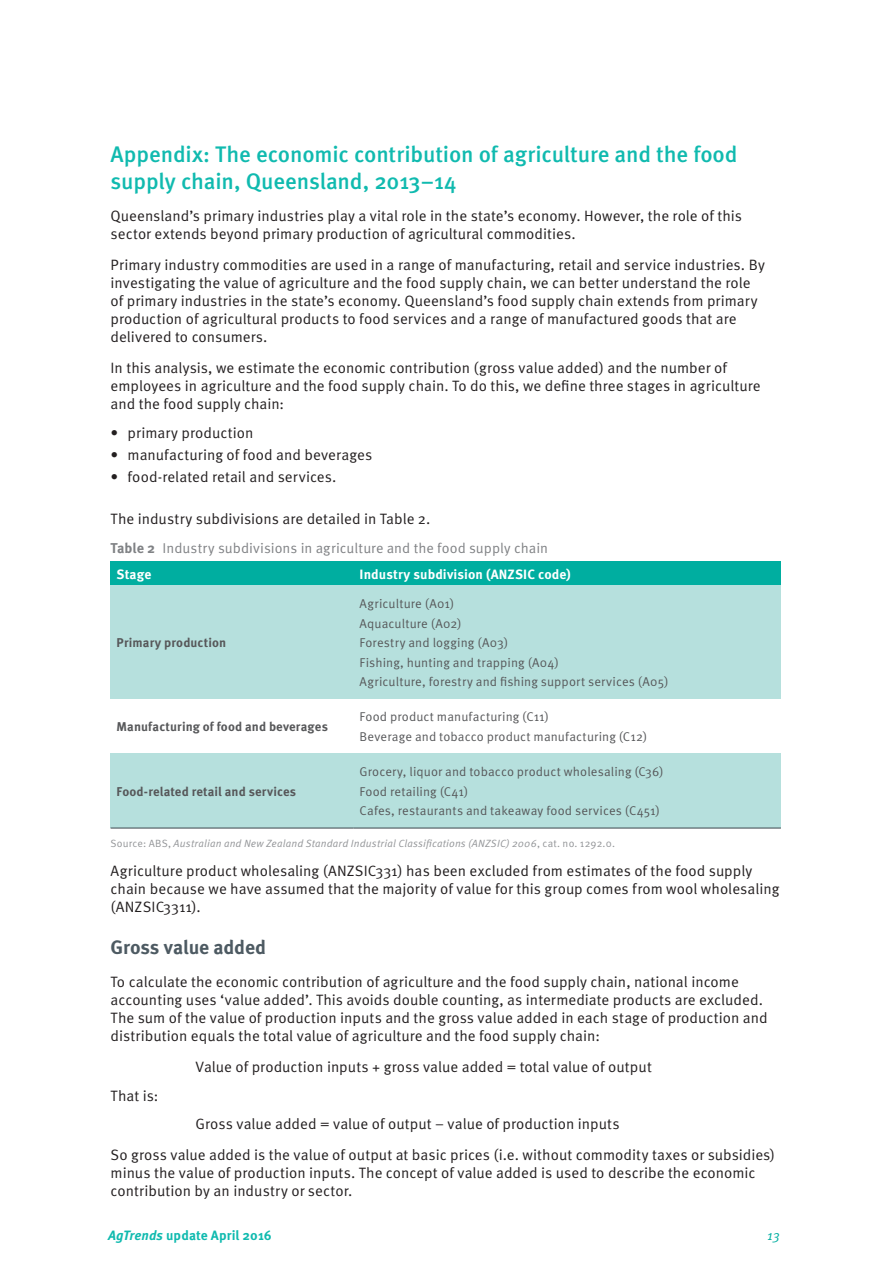
<style>
.page{position:relative;width:893px;height:1263px;background:#fff}
.page>*{position:absolute;margin:0;border:0;box-sizing:border-box;transform-origin:0 0}
.h02{font:500 22.5px/27px "Meta OT";letter-spacing:-.005em;color:#10baaf}
.h03{font:700 19.5px "Meta OT";letter-spacing:-.01em;color:#4d5a62}
.body{font:15px/18px "Meta OT";color:#231f20}
.t1{font:14.25px "Meta OT";color:#808285}
.t2{font:700 13.5px "Meta OT";letter-spacing:.01em;color:#fff}
.t3{font:700 13.5px "Meta OT";letter-spacing:.005em;color:#10baaf}
.t4{font:italic 13.5px "Meta OT";color:#00aea0}
.t5{font:12.75px "Meta OT";letter-spacing:.01em;color:#57585a}
.t6{font:700 12.75px "Meta OT";letter-spacing:.01em;color:#57585a}
.sourcenormal{font:italic 10.5px "Meta OT";letter-spacing:.015em;color:#939598}
.s1{font-weight:700}
.s2{font-style:normal}
.s3{font-style:italic}
</style>
<div class="page">
<div style="left:111px;top:561px;width:243px;height:25px;background:#00aea0"></div>
<div style="left:354px;top:561px;width:427px;height:25px;background:#00aea0"></div>
<div style="left:111px;top:586px;width:243px;height:113px;background:#b6e0dd"></div>
<div style="left:354px;top:586px;width:427px;height:113px;background:#b6e0dd"></div>
<div style="left:111px;top:754px;width:243px;height:74px;background:#b6e0dd"></div>
<div style="left:354px;top:754px;width:427px;height:74px;background:#b6e0dd"></div>
<hr style="left:111px;top:828px;width:243px;height:1px;background:#3a464d">
<hr style="left:354px;top:828px;width:427px;height:1px;background:#3a464d">
<p class="h02" style="left:111px;top:141px;width:628px">Appendix: The economic contribution of agriculture and the food supply chain, Queensland, 2013–14</p>
<p class="body" style="left:111px;top:207px;width:633px">Queensland’s primary industries play a vital role in the state’s economy. However, the role of this sector extends beyond primary production of agricultural commodities.</p>
<p class="body" style="left:111px;top:256px;width:656px">Primary industry commodities are used in a range of manufacturing, retail and service industries. By investigating the value of agriculture and the food supply chain, we can better understand the role of primary industries in the state’s economy. Queensland’s food supply chain extends from primary production of agricultural products to food services and a range of manufactured goods that are delivered to consumers.</p>
<p class="body" style="left:111px;top:359px;width:652px">In this analysis, we estimate the economic contribution (gross value added) and the number of employees in agriculture and the food supply chain. To do this, we define three stages in agriculture and the food supply chain:</p>
<p class="body" style="left:111px;top:424px;width:144px">• primary production</p>
<p class="body" style="left:111px;top:446px;width:263px">• manufacturing of food and beverages</p>
<p class="body" style="left:111px;top:468px;width:227px">• food-related retail and services.</p>
<p class="body" style="left:111px;top:509px;width:321px">The industry subdivisions are detailed in Table 2.</p>
<p class="t1" style="left:111px;top:540px;width:439px"><span class="s1">Table 2</span> Industry subdivisions in agriculture and the food supply chain</p>
<p class="t2" style="left:117px;top:565px;width:36px">Stage</p>
<p class="t2" style="left:360px;top:565px;width:213px">Industry subdivision (ANZSIC code)</p>
<p class="t5" style="left:360px;top:596px;width:96px">Agriculture (A01)</p>
<p class="t5" style="left:360px;top:616px;width:103px">Aquaculture (A02)</p>
<p class="t6" style="left:117px;top:635px;width:111px">Primary production</p>
<p class="t5" style="left:360px;top:635px;width:150px">Forestry and logging (A03)</p>
<p class="t5" style="left:360px;top:655px;width:201px">Fishing, hunting and trapping (A04)</p>
<p class="t5" style="left:360px;top:674px;width:311px">Agriculture, forestry and fishing support services (A05)</p>
<p class="t5" style="left:360px;top:709px;width:191px">Food product manufacturing (C11)</p>
<p class="t6" style="left:117px;top:719px;width:213px">Manufacturing of food and beverages</p>
<p class="t5" style="left:360px;top:729px;width:289px">Beverage and tobacco product manufacturing (C12)</p>
<p class="t5" style="left:360px;top:764px;width:305px">Grocery, liquor and tobacco product wholesaling (C36)</p>
<p class="t6" style="left:117px;top:783px;width:181px">Food-related retail and services</p>
<p class="t5" style="left:360px;top:784px;width:110px">Food retailing (C41)</p>
<p class="t5" style="left:360px;top:803px;width:302px">Cafes, restaurants and takeaway food services (C451)</p>
<p class="sourcenormal" style="left:111px;top:837px;width:506px"><span class="s2">Source: ABS,</span> Australian and New Zealand Standard Industrial Classifications (ANZSIC) 2006<span class="s2">, cat. no. 1292.0.</span></p>
<p class="body" style="left:111px;top:862px;width:670px">Agriculture product wholesaling (ANZSIC331) has been excluded from estimates of the food supply chain because we have assumed that the majority of value for this group comes from wool wholesaling (ANZSIC3311).</p>
<p class="h03" style="left:111px;top:935px;width:157px">Gross value added</p>
<p class="body" style="left:111px;top:973px;width:659px">To calculate the economic contribution of agriculture and the food supply chain, national income accounting uses ‘value added’. This avoids double counting, as intermediate products are excluded.<br>The sum of the value of production inputs and the gross value added in each stage of production and distribution equals the total value of agriculture and the food supply chain:</p>
<p class="body" style="left:196px;top:1058px;width:458px">Value of production inputs + gross value added = total value of output</p>
<p class="body" style="left:111px;top:1087px;width:49px">That is:</p>
<p class="body" style="left:196px;top:1115px;width:425px">Gross value added = value of output – value of production inputs</p>
<p class="body" style="left:111px;top:1146px;width:666px">So gross value added is the value of output at basic prices (i.e. without commodity taxes or subsidies) minus the value of production inputs. The concept of value added is used to describe the economic contribution by an industry or sector.</p>
<p class="t3" style="left:108px;top:1227px;width:165px"><span class="s3">AgTrends</span> update April 2016</p>
<p class="t4" style="left:767px;top:1227px;width:14px">13</p>
</div>
